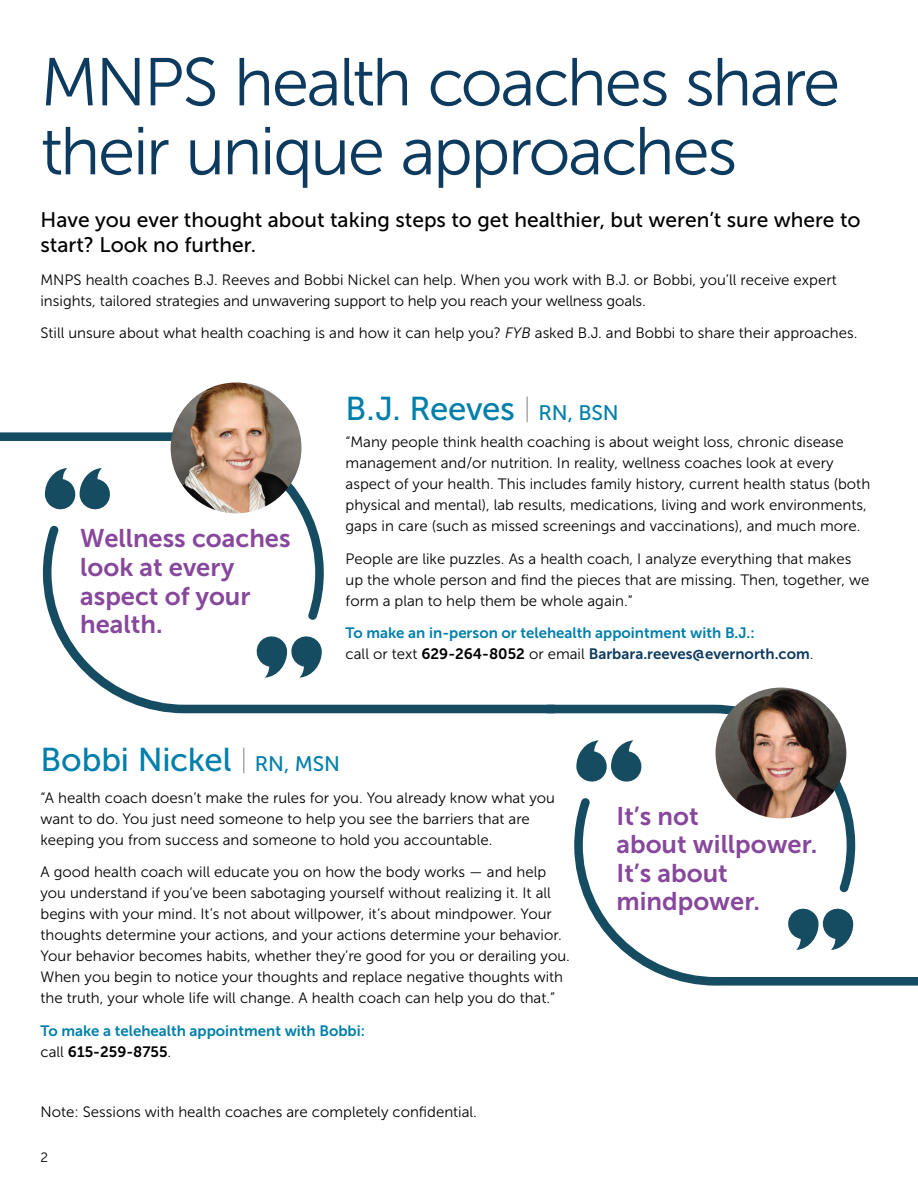
<style>
.page{position:relative;width:918px;height:1188px;background:#fff}
.page>*{position:absolute;margin:0;border:0;box-sizing:border-box;transform-origin:0 0}
.t1{font:67.5px/69px "Museo Sans 300";letter-spacing:-.035em;color:#0d3a5f}
.t2{font:33px "Museo Sans 500";letter-spacing:-.005em;color:#007faa}
.t3{font:25.5px/28.5px "Museo Sans 700";color:#87479c}
.t4{font:21px/25.5px "Museo Sans 500";color:#000}
.t5{font:15px/21px "Museo Sans 300";color:#000}
.t6{font:15px/21px "Museo Sans 700";color:#007faa}
.t7{font:13.5px "Museo Sans 300";color:#000}
.s1{font-style:italic}
.s2{font-family:"Museo Sans 100";font-size:27.3px;color:#77787b}
.s3{font-size:21px}
.s4{font-family:"Museo Sans 300";color:#000}
.s5{color:#000}
.s6{color:#0d3a5f}
</style>
<div class="page">
<svg style="left:0;top:432px;width:316px;height:144px"></svg>
<svg style="left:43px;top:525px;width:521px;height:188px"></svg>
<svg style="left:252px;top:632px;width:70px;height:46px"></svg>
<svg style="left:45px;top:468px;width:69px;height:46px"></svg>
<svg style="left:547px;top:705px;width:300px;height:92px"></svg>
<svg style="left:576px;top:740px;width:70px;height:46px"></svg>
<svg style="left:574px;top:797px;width:344px;height:189px"></svg>
<img style="left:716px;top:688px;width:130px;height:130px;border-radius:65px">
<img style="left:171px;top:382px;width:131px;height:131px;border-radius:65px">
<h1 class="t1" style="left:40px;top:48px;width:801px">MNPS health coaches share their unique approaches</h1>
<h3 class="t4" style="left:40px;top:207px;width:822px">Have you ever thought about taking steps to get healthier, but weren’t sure where to start? Look no further.</h3>
<p class="t5" style="left:40px;top:269px;width:798px">MNPS health coaches B.J. Reeves and Bobbi Nickel can help. When you work with B.J. or Bobbi, you’ll receive expert insights, tailored strategies and unwavering support to help you reach your wellness goals.</p>
<p class="t5" style="left:40px;top:322px;width:818px">Still unsure about what health coaching is and how it can help you? <span class="s1">FYB</span> asked B.J. and Bobbi to share their approaches.</p>
<h3 class="t3" style="left:80px;top:524px;width:212px">Wellness coaches look at every aspect of your health.</h3>
<h2 class="t2" style="left:346px;top:390px;width:275px">B.J. Reeves <span class="s2">|</span> <span class="s3">RN, BSN</span></h2>
<p class="t5" style="left:346px;top:432px;width:526px">“Many people think health coaching is about weight loss, chronic disease management and/or nutrition. In reality, wellness coaches look at every aspect of your health. This includes family history, current health status (both physical and mental), lab results, medications, living and work environments, gaps in care (such as missed screenings and vaccinations), and much more.</p>
<p class="t5" style="left:346px;top:548px;width:525px">People are like puzzles. As a health coach, I analyze everything that makes up the whole person and find the pieces that are missing. Then, together, we form a plan to help them be whole again.”</p>
<p class="t6" style="left:346px;top:622px;width:469px">To make an in-person or telehealth appointment with B.J.:<br><span class="s4">call or text</span> <span class="s5">629-264-8052</span> <span class="s4">or email</span> <span class="s6">Barbara.reeves@evernorth.com</span><span class="s4">.</span></p>
<h2 class="t2" style="left:40px;top:741px;width:301px">Bobbi Nickel <span class="s2">|</span> <span class="s3">RN, MSN</span></h2>
<p class="t5" style="left:40px;top:787px;width:516px">“A health coach doesn’t make the rules for you. You already know what you want to do. You just need someone to help you see the barriers that are keeping you from success and someone to hold you accountable.</p>
<p class="t5" style="left:40px;top:862px;width:531px">A good health coach will educate you on how the body works — and help you understand if you’ve been sabotaging yourself without realizing it. It all begins with your mind. It’s not about willpower, it’s about mindpower. Your thoughts determine your actions, and your actions determine your behavior.<br>Your behavior becomes habits, whether they’re good for you or derailing you.<br>When you begin to notice your thoughts and replace negative thoughts with the truth, your whole life will change. A health coach can help you do that.”</p>
<p class="t6" style="left:40px;top:1020px;width:326px">To make a telehealth appointment with Bobbi: <span class="s4">call</span> <span class="s5">615-259-8755</span><span class="s4">.</span></p>
<p class="t5" style="left:40px;top:1102px;width:438px">Note: Sessions with health coaches are completely confidential.</p>
<p class="t7" style="left:40px;top:1150px;width:9px">2</p>
<h3 class="t3" style="left:616px;top:802px;width:202px">It’s not<br>about willpower.<br>It’s about mindpower.</h3>
</div>
